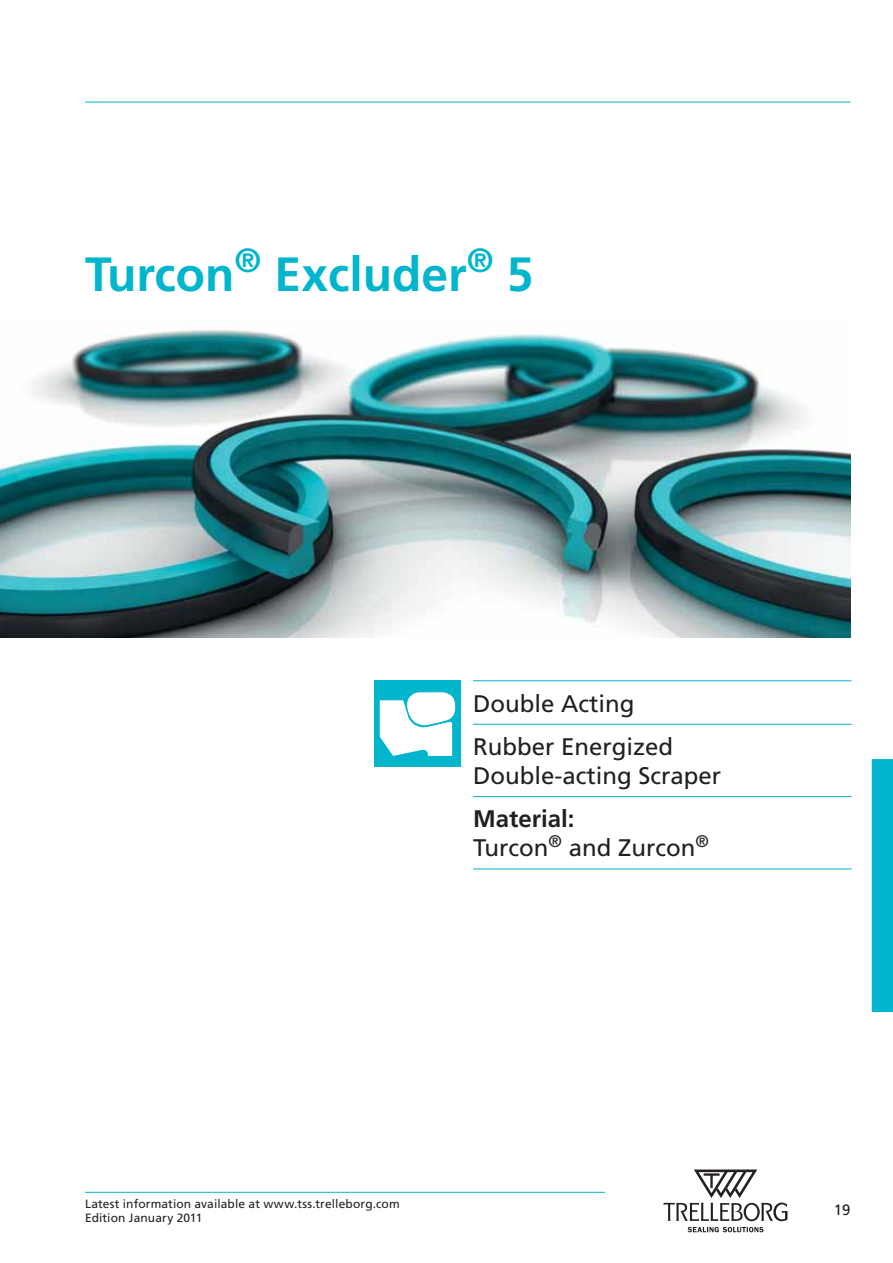
<style>
.page{position:relative;width:893px;height:1263px;background:#fff}
.page>*{position:absolute;margin:0;border:0;box-sizing:border-box;transform-origin:0 0}
.t1{font:700 48px "Frutiger LT";color:#00b5cc}
.t2{font:24px/43.5px "Frutiger";color:#231f20}
.t3{font:700 24px "Frutiger LT";color:#231f20}
.t4{font:15px "Frutiger";color:#231f20}
.t5{font:12px/13.5px "Frutiger";letter-spacing:.01em;color:#231f20}
</style>
<div class="page">
<div style="left:872px;top:759px;width:21px;height:253px;background:#00b5cc"></div>
<div style="left:374px;top:680px;width:87px;height:87px;background:#00b5cc"></div>
<svg style="left:380px;top:691px;width:76px;height:65px"></svg>
<hr style="left:473px;top:680px;width:378px;height:1px;background:#00b5cc">
<hr style="left:473px;top:724px;width:378px;height:1px;background:#00b5cc">
<hr style="left:473px;top:796px;width:378px;height:1px;background:#00b5cc">
<hr style="left:473px;top:868px;width:378px;height:1px;background:#00b5cc">
<img style="left:0;top:330px;width:850px;height:308px">
<svg style="left:688px;top:1227px;width:75px;height:5px"></svg>
<svg style="left:664px;top:1169px;width:123px;height:52px"></svg>
<hr style="left:85px;top:1192px;width:520px;height:1px;background:#00b5cc">
<hr style="left:85px;top:102px;width:765px;height:1px;background:#00b5cc">
<h1 class="t1" style="left:85px;top:251px;width:450px">Turcon<sup>®</sup> Excluder<sup>®</sup> 5</h1>
<h2 class="t2" style="left:473px;top:683px;width:202px">Double Acting<br>Rubber Energized</h2>
<h2 class="t2" style="left:473px;top:756px;width:250px">Double-acting Scraper</h2>
<h2 class="t3" style="left:473px;top:807px;width:103px">Material:</h2>
<h2 class="t2" style="left:473px;top:828px;width:237px">Turcon<sup>®</sup> and Zurcon<sup>®</sup></h2>
<p class="t5" style="left:85px;top:1198px;width:316px">Latest information available at www.tss.trelleborg.com<br>Edition January 2011</p>
<p class="t4" style="left:834px;top:1203px;width:18px">19</p>
</div>
